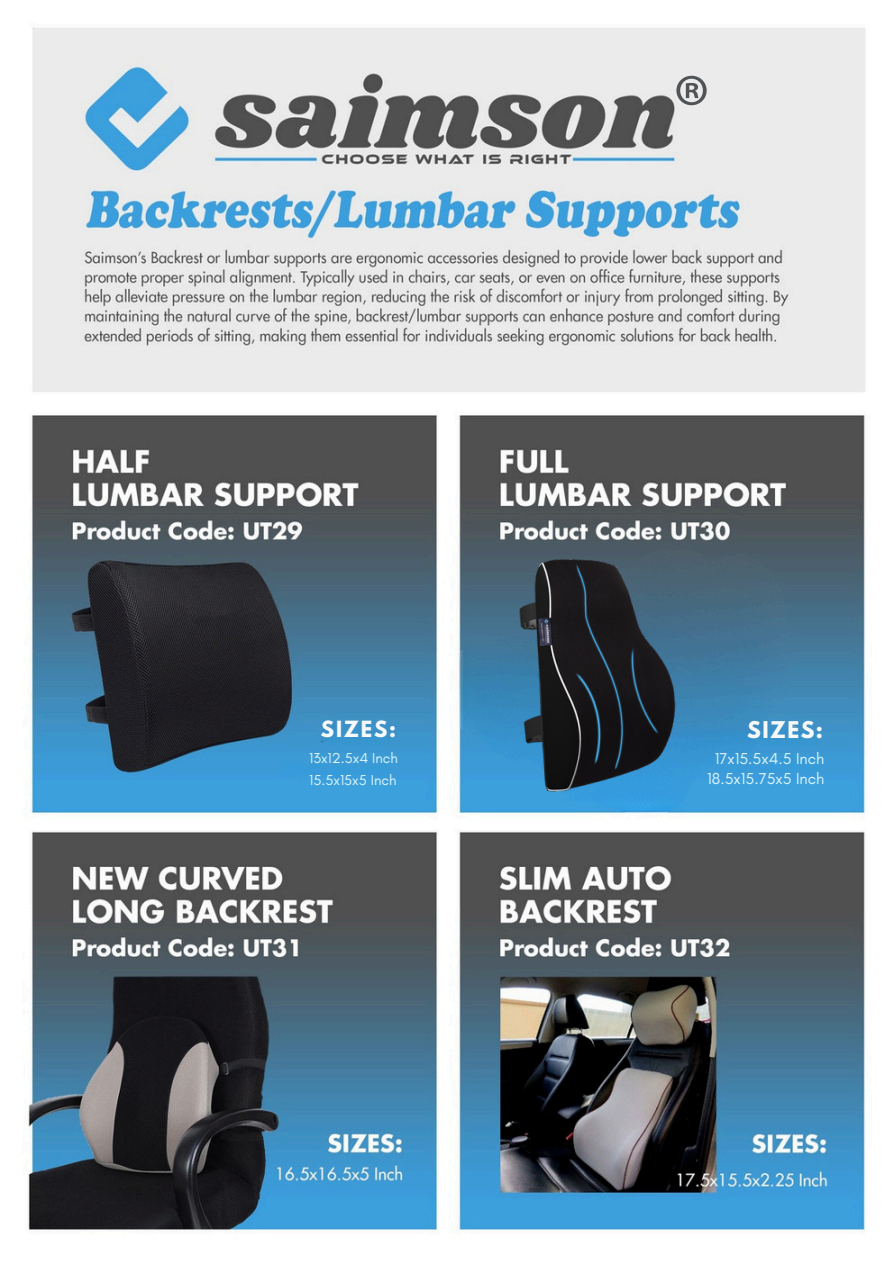
<style>
.page{position:relative;width:894px;height:1264px;background:#fff}
.page>*{position:absolute;margin:0;border:0;box-sizing:border-box;transform-origin:0 0}
.t1{font:700 20.4px "League Spartan";letter-spacing:.07em;color:#f7f9f9}
.t2{font:700 19.8px "League Spartan";letter-spacing:.09em;color:#f7f9fa}
.t3{font:16.2px/20.2px "Glacial Indifference";color:#dbf5fb;text-align:center}
.t4{font:14.7px/22.5px "Glacial Indifference";color:#daf5fb}
</style>
<div class="page">
<img style="left:28px;top:27px;width:838px;height:1205px">
<img style="left:482px;top:557px;width:235px;height:235px">
<svg style="left:676px;top:76px;width:30px;height:29px"></svg>
<h1 class="t2" style="left:321px;top:719px;width:77px">SIZES:</h1>
<p class="t4" style="left:309px;top:746px;width:90px">13x12.5x4 Inch<br>15.5x15x5 Inch</p>
<p class="t1" style="left:747px;top:719px;width:77px">SIZES:</p>
<p class="t3" style="left:707px;top:748px;width:119px">17x15.5x4.5 Inch<br>18.5x15.75x5 Inch</p>
</div>
